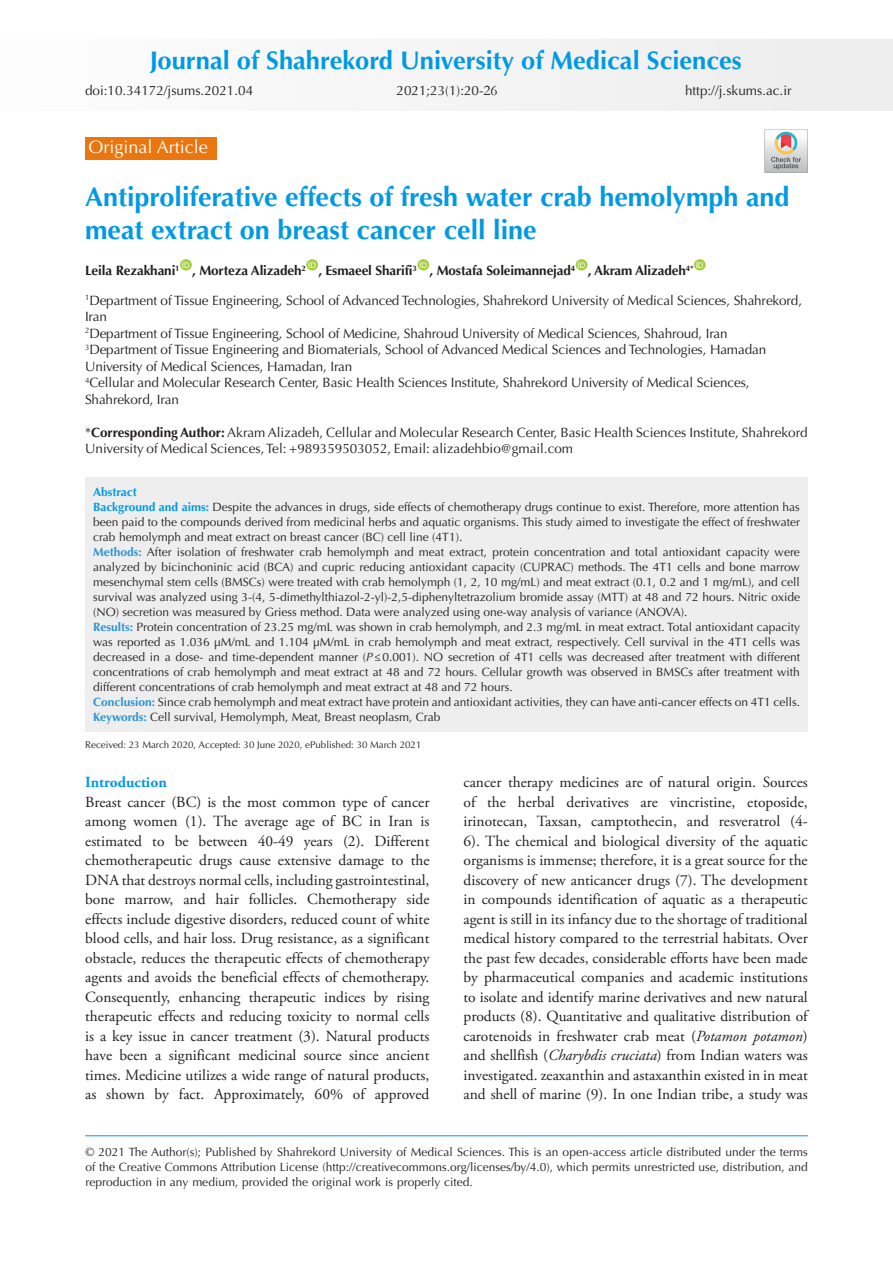
<style>
.page{position:relative;width:893px;height:1263px;background:#fff}
.page>*{position:absolute;margin:0;border:0;box-sizing:border-box;transform-origin:0 0}
.t1{font:700 27px/33px "Optima LT Std";color:#0099e5}
.t2{font:700 25.5px "Optima LT Std";color:#0099e5}
.t3{font:18px "Optima LT Std";color:#fff}
.t4{font:15.45px/19.5px "Adobe Garamond Pro";color:#231f20;text-align:justify}
.t5{font:700 15.45px "Adobe Garamond Pro";color:#0099e5}
.t6{font:13.5px/16.5px "Optima LT Std";letter-spacing:-.01em;color:#231f20}
.t7{font:700 13.5px "Optima LT Std";letter-spacing:-.01em;color:#231f20}
.t8{font:12px/15px "Optima LT Std";color:#231f20;text-align:justify}
.t9{font:700 12px "Optima LT Std";color:#0099e5}
.t10{font:9.75px "Optima LT Std";color:#231f20}
.t11{font:7.8px "Arial";color:#fff}
.s1{font-family:"Garamond";font-size:15px}
.s2{font-weight:700}
.s3{font-weight:700;color:#0099e5}
.s4{font-weight:700;color:#2b95d2}
.s5{font-style:italic}
</style>
<div class="page">
<div style="left:457px;top:39px;width:436px;height:72px;background:#f0f0f0"></div>
<hr style="left:85px;top:1135px;width:723px;height:1px;background:#0099e5">
<div style="left:180px;top:259px;width:12px;height:11px;background:#a6ce39;border-radius:50%"></div>
<div style="left:306px;top:259px;width:12px;height:11px;background:#a6ce39;border-radius:50%"></div>
<div style="left:417px;top:259px;width:12px;height:11px;background:#a6ce39;border-radius:50%"></div>
<div style="left:576px;top:259px;width:11px;height:11px;background:#a6ce39;border-radius:50%"></div>
<div style="left:694px;top:259px;width:12px;height:11px;background:#a6ce39;border-radius:50%"></div>
<div style="left:85px;top:137px;width:132px;height:23px;background:#ea760d"></div>
<div style="left:85px;top:477px;width:723px;height:254px;background:#eee"></div>
<img style="left:765px;top:129px;width:43px;height:43px">
<p class="t2" style="left:150px;top:46px;width:594px">Journal of Shahrekord University of Medical Sciences</p>
<p class="t6" style="left:85px;top:82px;width:170px">doi:10.34172/jsums.2021.04</p>
<p class="t6" style="left:396px;top:82px;width:103px">2021;23(1):20-<span class="s1">26</span></p>
<p class="t3" style="left:88px;top:137px;width:121px">Original Article</p>
<p class="t6" style="left:685px;top:82px;width:108px">http://j.skums.ac.ir</p>
<p class="t1" style="left:85px;top:181px;width:706px">Antiproliferative effects of fresh water crab hemolymph and meat extract on breast cancer cell line</p>
<p class="t7" style="left:85px;top:263px;width:96px">Leila Rezakhani<sup>1</sup></p>
<p class="t11" style="left:696px;top:260px;width:9px">ID</p>
<p class="t6" style="left:85px;top:292px;width:718px"><sup>1</sup>Department of Tissue Engineering, School of Advanced Technologies, Shahrekord University of Medical Sciences, Shahrekord,<br>Iran</p>
<p class="t6" style="left:85px;top:325px;width:644px"><sup>2</sup>Department of Tissue Engineering, School of Medicine, Shahroud University of Medical Sciences, Shahroud, Iran</p>
<p class="t6" style="left:85px;top:342px;width:683px"><sup>3</sup>Department of Tissue Engineering and Biomaterials, School of Advanced Medical Sciences and Technologies, Hamadan<br>University of Medical Sciences, Hamadan, Iran</p>
<p class="t6" style="left:85px;top:375px;width:666px"><sup>4</sup>Cellular and Molecular Research Center, Basic Health Sciences Institute, Shahrekord University of Medical Sciences,<br>Shahrekord, Iran</p>
<p class="t6" style="left:85px;top:424px;width:724px">*<span class="s2">Corresponding Author:</span> Akram Alizadeh, Cellular and Molecular Research Center, Basic Health Sciences Institute, Shahrekord<br>University of Medical Sciences, Tel: +989359503052, Email: alizadehbio@gmail.com</p>
<p class="t11" style="left:182px;top:260px;width:9px">ID</p>
<p class="t11" style="left:308px;top:260px;width:9px">ID</p>
<p class="t11" style="left:419px;top:260px;width:9px">ID</p>
<p class="t11" style="left:578px;top:260px;width:9px">ID</p>
<p class="t7" style="left:318px;top:263px;width:100px">, Esmaeel Sharifi<sup>3</sup></p>
<p class="t7" style="left:429px;top:263px;width:147px">, Mostafa Soleimannejad<sup>4</sup></p>
<p class="t7" style="left:192px;top:263px;width:115px">, Morteza Alizadeh<sup>2</sup></p>
<p class="t7" style="left:588px;top:263px;width:107px">, Akram Alizadeh<sup>4*</sup></p>
<p class="t9" style="left:93px;top:485px;width:45px">Abstract</p>
<p class="t8" style="left:93px;top:500px;width:708px"><span class="s3">Background and aims:</span> Despite the advances in drugs, side effects of chemotherapy drugs continue to exist. Therefore, more attention has been paid to the compounds derived from medicinal herbs and aquatic organisms. This study aimed to investigate the effect of freshwater crab hemolymph and meat extract on breast cancer (BC) cell line (4T1).</p>
<p class="t8" style="left:93px;top:545px;width:708px"><span class="s4">Methods:</span> After isolation of freshwater crab hemolymph and meat extract, protein concentration and total antioxidant capacity were analyzed by bicinchoninic acid (BCA) and cupric reducing antioxidant capacity (CUPRAC) methods. The 4T1 cells and bone marrow mesenchymal stem cells (BMSCs) were treated with crab hemolymph (1, 2, 10 mg/mL) and meat extract (0.1, 0.2 and 1 mg/mL), and cell survival was analyzed using 3-(4, 5-dimethylthiazol-2-yl)-2,5-diphenyltetrazolium bromide assay (MTT) at 48 and 72 hours. Nitric oxide (NO) secretion was measured by Griess method. Data were analyzed using one-way analysis of variance (ANOVA).</p>
<p class="t8" style="left:93px;top:620px;width:708px"><span class="s4">Results:</span> Protein concentration of 23.25 mg/mL was shown in crab hemolymph, and 2.3 mg/mL in meat extract. Total antioxidant capacity was reported as 1.036 µM/mL and 1.104 µM/mL in crab hemolymph and meat extract, respectively. Cell survival in the 4T1 cells was decreased in a dose- and time-dependent manner (<span class="s5">P</span>≤0.001). NO secretion of 4T1 cells was decreased after treatment with different concentrations of crab hemolymph and meat extract at 48 and 72 hours. Cellular growth was observed in BMSCs after treatment with different concentrations of crab hemolymph and meat extract at 48 and 72 hours.</p>
<p class="t8" style="left:93px;top:695px;width:708px"><span class="s4">Conclusion:</span> Since crab hemolymph and meat extract have protein and antioxidant activities, they can have anti-cancer effects on 4T1 cells.</p>
<p class="t8" style="left:93px;top:710px;width:349px"><span class="s4">Keywords:</span> Cell survival, Hemolymph, Meat, Breast neoplasm, Crab</p>
<p class="t10" style="left:85px;top:739px;width:338px">Received: 23 March 2020, Accepted: 30 June 2020, ePublished: 30 March 2021</p>
<p class="t5" style="left:85px;top:773px;width:83px">Introduction</p>
<p class="t4" style="left:85px;top:793px;width:346px">Breast cancer (BC) is the most common type of cancer among women (1). The average age of BC in Iran is estimated to be between 40-49 years (2). Different chemotherapeutic drugs cause extensive damage to the DNA that destroys normal cells, including gastrointestinal, bone marrow, and hair follicles. Chemotherapy side effects include digestive disorders, reduced count of white blood cells, and hair loss. Drug resistance, as a significant obstacle, reduces the therapeutic effects of chemotherapy agents and avoids the beneficial effects of chemotherapy.<br>Consequently, enhancing therapeutic indices by rising therapeutic effects and reducing toxicity to normal cells is a key issue in cancer treatment (3). Natural products have been a significant medicinal source since ancient times. Medicine utilizes a wide range of natural products, as shown by fact. Approximately, 60% of approved</p>
<p class="t4" style="left:463px;top:773px;width:346px">cancer therapy medicines are of natural origin. Sources of the herbal derivatives are vincristine, etoposide, irinotecan, Taxsan, camptothecin, and resveratrol (4- 6). The chemical and biological diversity of the aquatic organisms is immense; therefore, it is a great source for the discovery of new anticancer drugs (7). The development in compounds identification of aquatic as a therapeutic agent is still in its infancy due to the shortage of traditional medical history compared to the terrestrial habitats. Over the past few decades, considerable efforts have been made by pharmaceutical companies and academic institutions to isolate and identify marine derivatives and new natural products (8). Quantitative and qualitative distribution of carotenoids in freshwater crab meat (<span class="s5">Potamon potamon</span>) and shellfish (<span class="s5">Charybdis cruciata</span>) from Indian waters was investigated. zeaxanthin and astaxanthin existed in in meat and shell of marine (9). In one Indian tribe, a study was</p>
<p class="t8" style="left:85px;top:1144px;width:724px">© 2021 The Author(s); Published by Shahrekord University of Medical Sciences. This is an open-access article distributed under the terms of the Creative Commons Attribution License (http://creativecommons.org/licenses/by/4.0), which permits unrestricted use, distribution, and reproduction in any medium, provided the original work is properly cited.</p>
</div>
